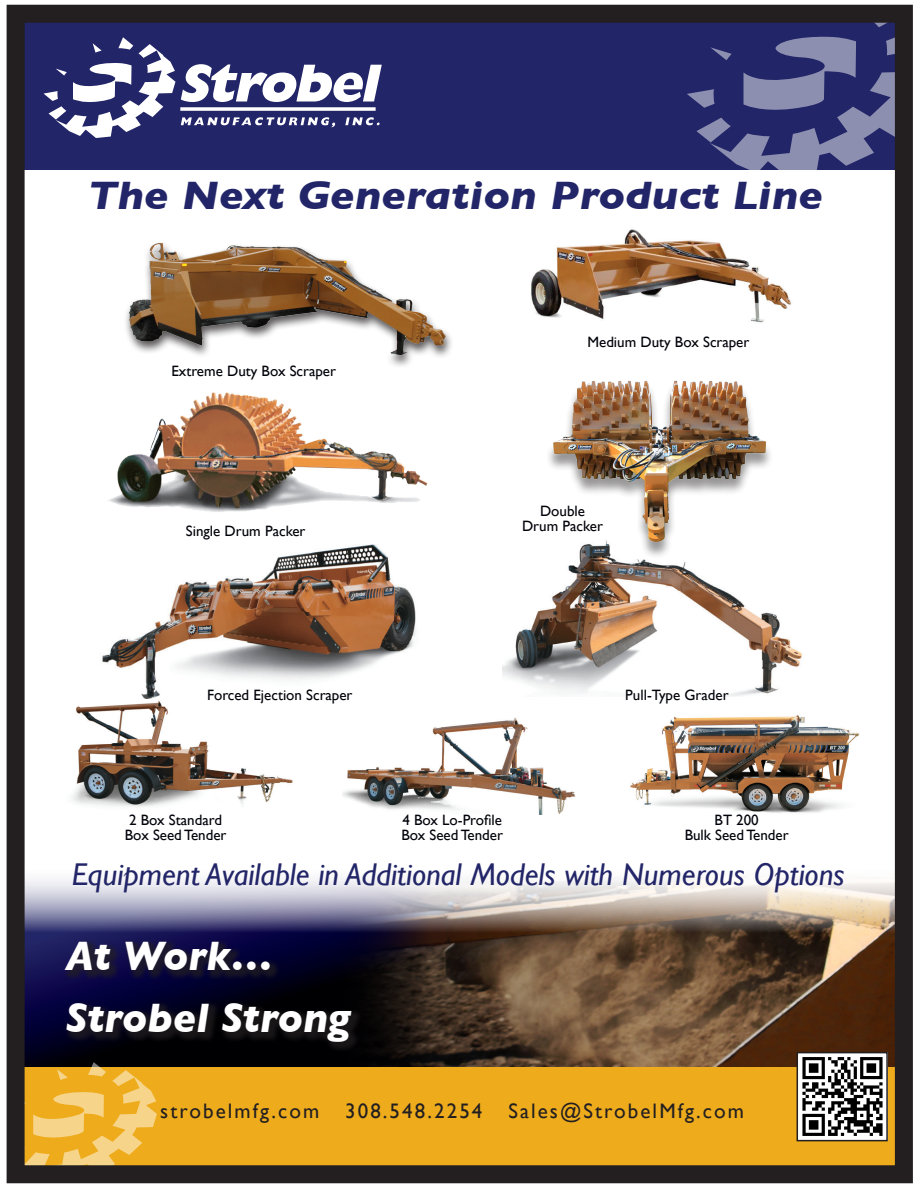
<style>
.page{position:relative;width:918px;height:1188px;background:#fff}
.page>*{position:absolute;margin:0;border:0;box-sizing:border-box;transform-origin:0 0}
.t1{font:italic 700 42px "Gill Sans";color:#fff}
.t2{font:italic 700 40.5px "Gill Sans";color:#222567;scale:1.1 1}
.t3{font:italic 31.5px "Gill Sans";color:#222567}
.t4{font:21px "Gill Sans";letter-spacing:.1em;color:#231f20}
.t5{font:15px "Gill Sans";color:#010209}
</style>
<div class="page">
<img style="left:6px;top:4px;width:907px;height:1180px">
<div style="left:7px;top:5px;width:906px;height:1178px;border:18px solid #231f20"></div>
<p class="t2" style="left:87px;top:172px;width:670px">The Next Generation Product Line</p>
<p class="t5" style="left:171px;top:362px;width:166px">Extreme Duty Box Scraper</p>
<p class="t5" style="left:186px;top:522px;width:121px">Single Drum Packer</p>
<p class="t5" style="left:587px;top:333px;width:163px">Medium Duty Box Scraper</p>
<p class="t5" style="left:540px;top:502px;width:46px">Double</p>
<p class="t5" style="left:522px;top:517px;width:82px">Drum Packer</p>
<p class="t5" style="left:207px;top:686px;width:147px">Forced Ejection Scraper</p>
<p class="t5" style="left:129px;top:811px;width:95px">2 Box Standard</p>
<p class="t5" style="left:125px;top:826px;width:103px">Box Seed Tender</p>
<p class="t5" style="left:402px;top:811px;width:101px">4 Box Lo-Profile</p>
<p class="t5" style="left:401px;top:826px;width:103px">Box Seed Tender</p>
<p class="t5" style="left:625px;top:686px;width:105px">Pull-Type Grader</p>
<p class="t5" style="left:715px;top:811px;width:46px">BT 200</p>
<p class="t5" style="left:685px;top:826px;width:106px">Bulk Seed Tender</p>
<p class="t3" style="left:72px;top:856px;width:774px">Equipment Available in Additional Models with Numerous Options</p>
<p class="t1" style="left:66px;top:931px;width:208px">At Work…</p>
<p class="t1" style="left:66px;top:993px;width:286px">Strobel Strong</p>
<p class="t4" style="left:160px;top:1099px;width:585px">strobelmfg.com 308.548.2254 Sales@StrobelMfg.com</p>
</div>
